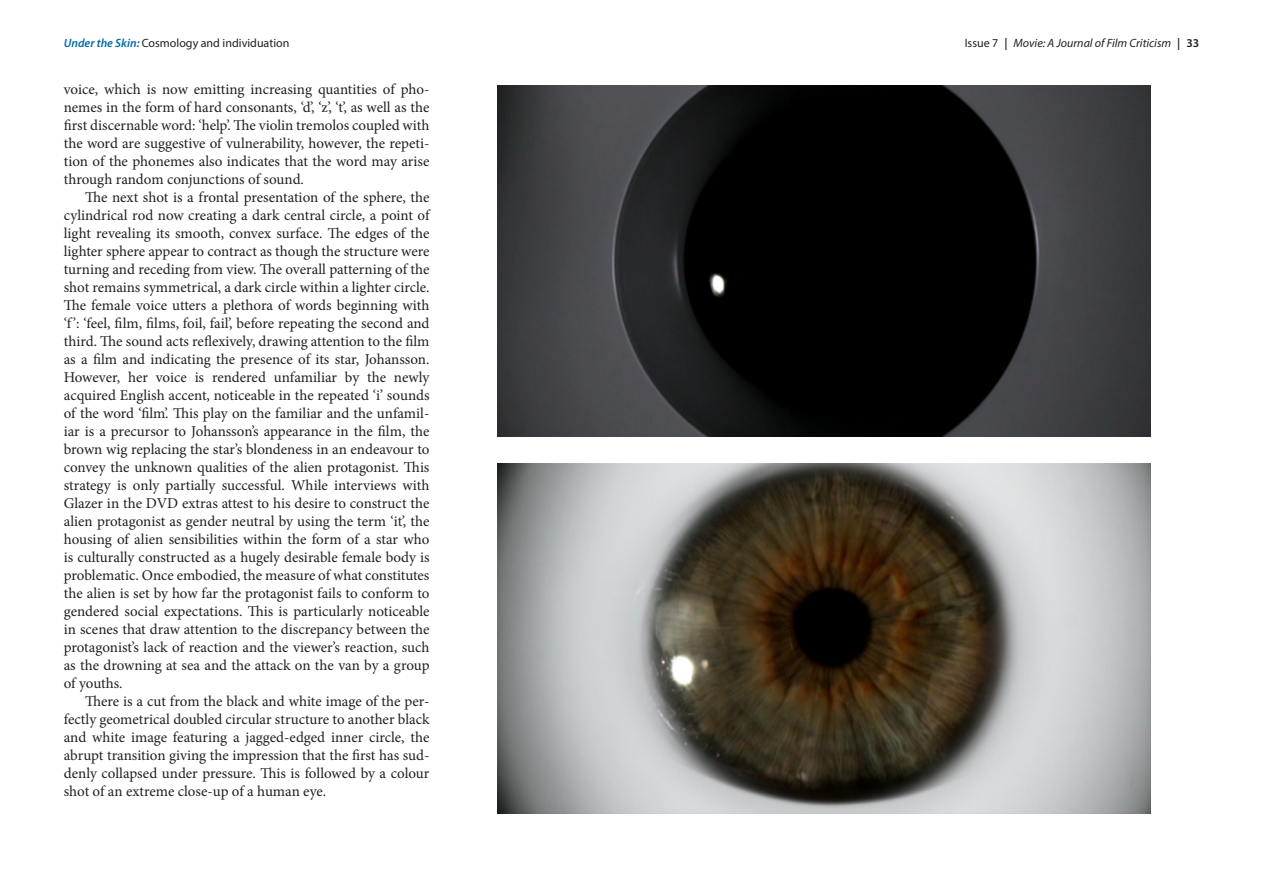
<style>
.page{position:relative;width:1263px;height:893px;background:#fff}
.page>*{position:absolute;margin:0;border:0;box-sizing:border-box;transform-origin:0 0}
.t1{font:15px/18px "Minion Pro";letter-spacing:-.005em;color:#231f20;text-align:justify}
.t2{font:italic 12px "Myriad Pro";color:#231f20}
.t3{font:12px "Myriad Pro";color:#231f20}
.s1{font-weight:600;font-style:italic;color:#006ca6}
.s2{font-style:normal}
.s3{font-weight:600;font-style:normal}
</style>
<div class="page">
<img style="left:497px;top:85px;width:653px;height:351px">
<img style="left:497px;top:463px;width:653px;height:351px">
<p class="t3" style="left:64px;top:36px;width:227px"><span class="s1">Under the Skin:</span> Cosmology and individuation</p>
<p class="t2" style="left:965px;top:36px;width:236px"><span class="s2">Issue 7</span> <span class="s3">|</span> Movie: A Journal of Film Criticism <span class="s3">| 33</span></p>
<p class="t1" style="left:64px;top:80px;width:367px">voice, which is now emitting increasing quantities of pho&shy;nemes in the form of hard consonants, ‘d’, ‘z’, ‘t’, as well as the first discernable word: ‘help’. The violin tremolos coupled with the word are suggestive of vulnerability, however, the repeti&shy;tion of the phonemes also indicates that the word may arise through random conjunctions of sound.</p>
<p class="t1" style="left:64px;top:188px;width:367px;text-indent:21px">The next shot is a frontal presentation of the sphere, the cylindrical rod now creating a dark central circle, a point of light revealing its smooth, convex surface. The edges of the lighter sphere appear to contract as though the structure were turning and receding from view. The overall patterning of the shot remains symmetrical, a dark circle within a lighter circle.<br>The female voice utters a plethora of words beginning with ‘f ’: ‘feel, film, films, foil, fail’, before repeating the second and third. The sound acts reflexively, drawing attention to the film as a film and indicating the presence of its star, Johansson.<br>However, her voice is rendered unfamiliar by the newly acquired English accent, noticeable in the repeated ‘i’ sounds of the word ‘film’. This play on the familiar and the unfamil&shy;iar is a precursor to Johansson’s appearance in the film, the brown wig replacing the star’s blondeness in an endeavour to convey the unknown qualities of the alien protagonist. This strategy is only partially successful. While interviews with Glazer in the DVD extras attest to his desire to construct the alien protagonist as gender neutral by using the term ‘it’, the housing of alien sensibilities within the form of a star who is culturally constructed as a hugely desirable female body is problematic. Once embodied, the measure of what constitutes the alien is set by how far the protagonist fails to conform to gendered social expectations. This is particularly noticeable in scenes that draw attention to the discrepancy between the protagonist’s lack of reaction and the viewer’s reaction, such as the drowning at sea and the attack on the van by a group of youths.</p>
<p class="t1" style="left:64px;top:692px;width:367px;text-indent:21px">There is a cut from the black and white image of the per&shy;fectly geometrical doubled circular structure to another black and white image featuring a jagged-edged inner circle, the abrupt transition giving the impression that the first has sud&shy;denly collapsed under pressure. This is followed by a colour shot of an extreme close-up of a human eye.</p>
</div>
